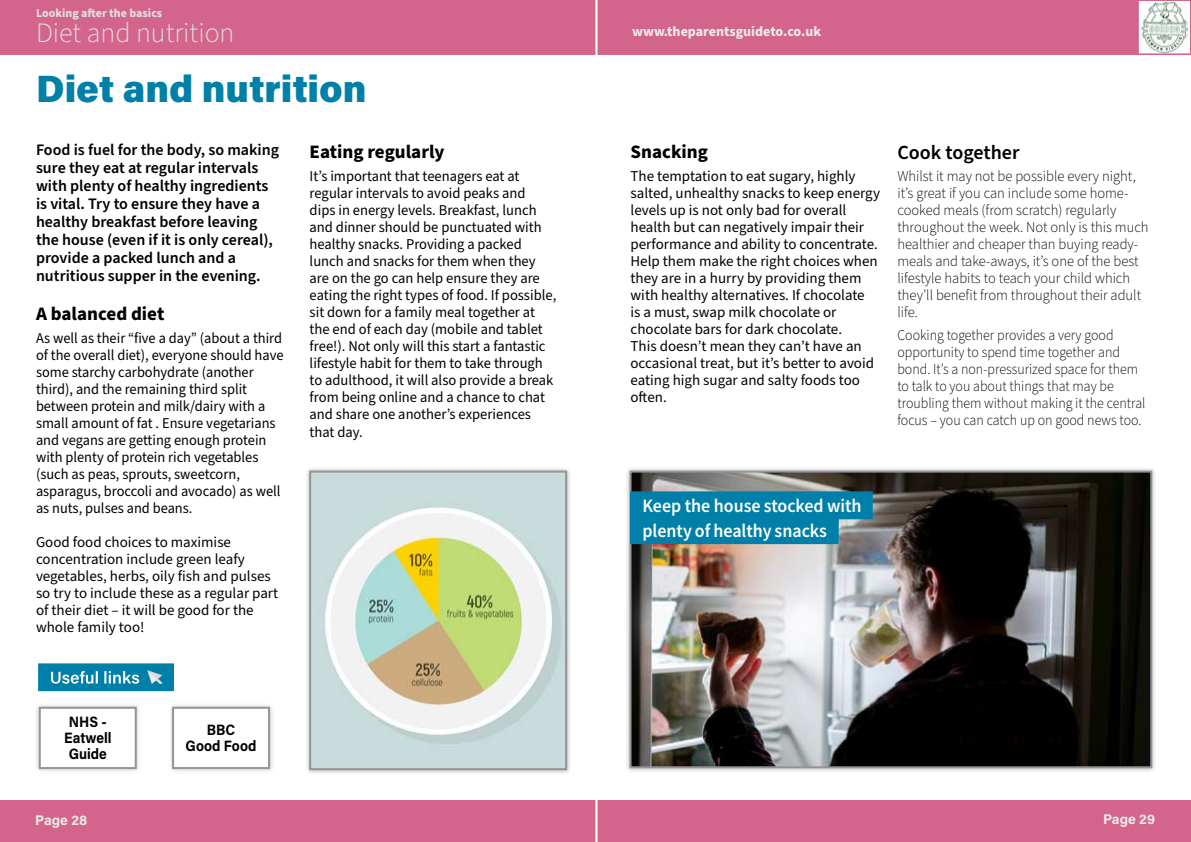
<style>
.page{position:relative;width:1191px;height:842px;background:#fff}
.page>*{position:absolute;margin:0;border:0;box-sizing:border-box;transform-origin:0 0}
.t1{font:900 38px "Acumin Pro";color:#0080a8}
.t2{font:300 28px "Source Sans Pro";color:#e1e1e1}
.t3{font:600 20px "Source Sans Pro";color:#000}
.t4{font:700 19px "Source Sans Pro";color:#000}
.t5{font:18.9px/24.5px "Source Sans Variable";color:#fff;scale:.95 1}
.t6{font:600 17px "Acumin Pro";color:#fff}
.t7{font:600 16px/18px "Source Sans Pro";color:#000}
.t8{font:15px/17px "Source Sans Pro";color:#000}
.t9{font:15px/17px "Source Sans Pro";color:#000;scale:.96 1}
.t10{font:300 15px/17px "Source Sans Pro";color:#000}
.t11{font:300 15px/17px "Source Sans Pro";color:#000;scale:.93 1}
.t12{font:700 15px/16px "Acumin Pro";color:#000;text-align:center;scale:.92 1}
.t13{font:700 14px "Source Sans Pro";color:#ecebeb}
.t14{font:700 14px "Acumin Pro";color:#ecebeb}
.t15{font:700 12px "Source Sans Pro";color:#e1e1e1}
</style>
<div class="page">
<div style="left:0;top:0;width:1191px;height:55px;background:#d3658d"></div>
<div style="left:0;top:800px;width:1191px;height:41px;background:#d3658d"></div>
<hr style="left:595px;top:0;width:2px;height:842px;background:#fff">
<div style="left:1138px;top:0;width:52px;height:54px;background:#fff"></div>
<img style="left:1141px;top:3px;width:46px;height:49px">
<div style="left:1137px;top:0;width:54px;height:54px;border:1px solid #d3658d"></div>
<div style="left:305px;top:466px;width:266px;height:308px;background:#979696;opacity:.75"></div>
<svg style="left:308px;top:470px;width:260px;height:301px"></svg>
<div style="left:35px;top:702px;width:106px;height:71px;background:#bfbab9;opacity:.75"></div>
<div style="left:40px;top:708px;width:96px;height:60px;background:#fff"></div>
<div style="left:39px;top:707px;width:98px;height:62px;border:2px solid #919598"></div>
<div style="left:168px;top:702px;width:106px;height:71px;background:#bfbab9;opacity:.75"></div>
<div style="left:173px;top:708px;width:96px;height:60px;background:#fff"></div>
<div style="left:172px;top:707px;width:98px;height:62px;border:2px solid #919598"></div>
<div style="left:625px;top:466px;width:531px;height:306px;background:#979696;opacity:.75"></div>
<img style="left:632px;top:474px;width:517px;height:291px">
<div style="left:629px;top:471px;width:523px;height:297px;border:2px solid #919598"></div>
<div style="left:40px;top:665px;width:132px;height:25px;background:#0080a8"></div>
<div style="left:38px;top:663px;width:136px;height:28px;border:3px solid #0080a8"></div>
<img style="left:147px;top:670px;width:16px;height:13px">
<div style="left:630px;top:492px;width:242px;height:27px;background:#0080a8"></div>
<div style="left:630px;top:491px;width:242px;height:28px;border:1px solid #0080a8"></div>
<div style="left:630px;top:519px;width:208px;height:25px;background:#0080a8"></div>
<p class="t15" style="left:36px;top:4px;width:128px">Looking after the basics</p>
<h2 class="t2" style="left:36px;top:14px;width:200px">Diet and nutrition</h2>
<h1 class="t1" style="left:36px;top:61px;width:332px">Diet and nutrition</h1>
<p class="t7" style="left:36px;top:141px;width:245px">Food is fuel for the body, so making sure they eat at regular intervals with plenty of healthy ingredients is vital. Try to ensure they have a healthy breakfast before leaving the house (even if it is only cereal), provide a packed lunch and a nutritious supper in the evening.</p>
<p class="t4" style="left:36px;top:301px;width:130px">A balanced diet</p>
<p class="t9" style="left:36px;top:330px;width:259px">As well as their “five a day” (about a third of the overall diet), everyone should have some starchy carbohydrate (another third), and the remaining third split between protein and milk/dairy with a small amount of fat . Ensure vegetarians and vegans are getting enough protein with plenty of protein rich vegetables (such as peas, sprouts, sweetcorn, asparagus, broccoli and avocado) as well as nuts, pulses and beans.</p>
<p class="t8" style="left:36px;top:534px;width:244px">Good food choices to maximise concentration include green leafy vegetables, herbs, oily fish and pulses so try to include these as a regular part of their diet – it will be good for the whole family too!</p>
<p class="t6" style="left:50px;top:666px;width:92px">Useful links</p>
<p class="t12" style="left:64px;top:713px;width:53px">NHS -<br>Eatwell<br>Guide</p>
<p class="t12" style="left:186px;top:721px;width:78px">BBC<br>Good Food</p>
<p class="t4" style="left:310px;top:139px;width:136px">Eating regularly</p>
<p class="t8" style="left:310px;top:168px;width:248px">It’s important that teenagers eat at regular intervals to avoid peaks and<br>dips in energy levels. Breakfast, lunch and dinner should be punctuated with healthy snacks. Providing a packed lunch and snacks for them when they are on the go can help ensure they are eating the right types of food. If possible, sit down for a family meal together at the end of each day (mobile and tablet free!). Not only will this start a fantastic lifestyle habit for them to take through to adulthood, it will also provide a break from being online and a chance to chat and share one another’s experiences that day.</p>
<p class="t13" style="left:632px;top:22px;width:190px">www.theparentsguideto.co.uk</p>
<p class="t4" style="left:630px;top:139px;width:79px">Snacking</p>
<p class="t8" style="left:630px;top:168px;width:251px">The temptation to eat sugary, highly salted, unhealthy snacks to keep energy levels up is not only bad for overall health but can negatively impair their performance and ability to concentrate.<br>Help them make the right choices when they are in a hurry by providing them with healthy alternatives. If chocolate<br>is a must, swap milk chocolate or chocolate bars for dark chocolate.<br>This doesn’t mean they can’t have an occasional treat, but it’s better to avoid eating high sugar and salty foods too often.</p>
<h3 class="t3" style="left:897px;top:139px;width:124px">Cook together</h3>
<p class="t10" style="left:897px;top:168px;width:253px">Whilst it may not be possible every night, it’s great if you can include some home&shy;cooked meals (from scratch) regularly throughout the week. Not only is this much healthier and cheaper than buying ready&shy;meals and take-aways, it’s one of the best lifestyle habits to teach your child which they’ll benefit from throughout their adult life.</p>
<p class="t11" style="left:897px;top:327px;width:268px">Cooking together provides a very good opportunity to spend time together and bond. It’s a non-pressurized space for them to talk to you about things that may be troubling them without making it the central focus – you can catch up on good news too.</p>
<p class="t5" style="left:642px;top:494px;width:232px">Keep the house stocked with plenty of healthy snacks</p>
<p class="t14" style="left:35px;top:810px;width:54px">Page 28</p>
<p class="t14" style="left:1103px;top:809px;width:53px">Page 29</p>
</div>
